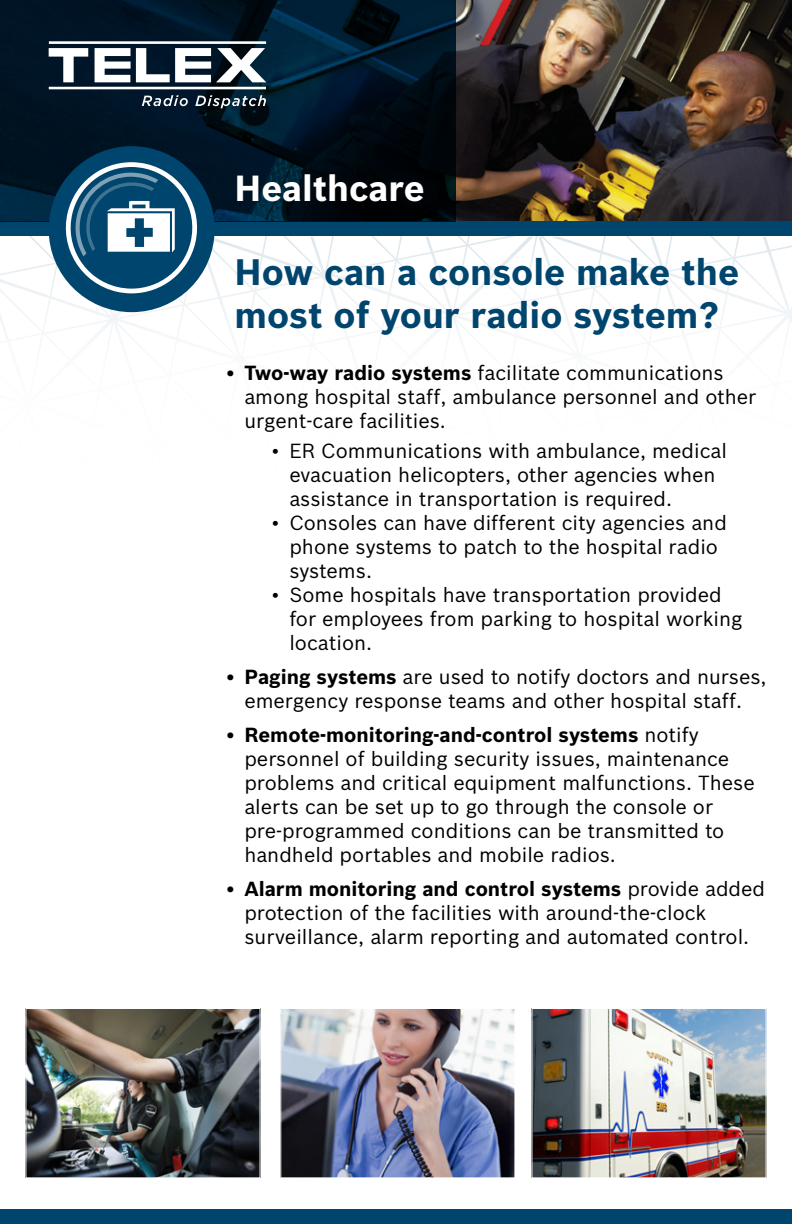
<style>
.page{position:relative;width:792px;height:1224px;background:#fff}
.page>*{position:absolute;margin:0;border:0;box-sizing:border-box;transform-origin:0 0}
.t1{font:700 36px/43.2px "Bosch Sans";color:#00456e}
.t2{font:700 35.6px "Bosch Sans";color:#fff}
.t3{font:20px/24px "Bosch Sans";color:#000}
.s1{font-weight:700}
</style>
<div class="page">
<img style="left:456px;top:0;width:336px;height:162px">
<div style="left:0;top:1210px;width:792px;height:14px;background:#00456e"></div>
<svg style="left:0;top:0;width:456px;height:162px;background:#001525"></svg>
<hr style="left:49px;top:41px;width:217px;height:3px;background:#fff">
<svg style="left:49px;top:48px;width:39px;height:34px"></svg>
<svg style="left:95px;top:48px;width:171px;height:34px"></svg>
<hr style="left:49px;top:87px;width:217px;height:2px;background:#fff">
<svg style="left:142px;top:95px;width:46px;height:11px"></svg>
<svg style="left:195px;top:95px;width:71px;height:13px"></svg>
<div style="left:49px;top:146px;width:166px;height:166px;background:#00456e;border-radius:50%"></div>
<svg style="left:0;top:162px;width:792px;height:171px"></svg>
<img style="left:27px;top:1010px;width:228px;height:166px">
<div style="left:25px;top:1008px;width:236px;height:170px;border:1px solid #fff"></div>
<div style="left:255px;top:983px;width:286px;height:221px;background:#fff"></div>
<img style="left:282px;top:1010px;width:224px;height:166px">
<div style="left:280px;top:1008px;width:235px;height:170px;border:1px solid #fff"></div>
<div style="left:506px;top:983px;width:286px;height:221px;background:#fff"></div>
<img style="left:533px;top:1010px;width:232px;height:166px">
<div style="left:531px;top:1008px;width:236px;height:170px;border:1px solid #fff"></div>
<h2 class="t2" style="left:235px;top:166px;width:192px">Healthcare</h2>
<h1 class="t1" style="left:235px;top:251px;width:506px">How can a console make the most of your radio system?</h1>
<p class="t3" style="left:244px;top:360px;width:514px;text-indent:-18px"><span class="s1">• Two-way radio systems</span> facilitate communications among hospital staff, ambulance personnel and other urgent-care facilities.</p>
<p class="t3" style="left:289px;top:438px;width:439px;text-indent:-18px">• ER Communications with ambulance, medical evacuation helicopters, other agencies when assistance in transportation is required.</p>
<p class="t3" style="left:289px;top:510px;width:439px;text-indent:-18px">• Consoles can have different city agencies and phone systems to patch to the hospital radio systems.</p>
<p class="t3" style="left:289px;top:582px;width:455px;text-indent:-18px">• Some hospitals have transportation provided for employees from parking to hospital working location.</p>
<p class="t3" style="left:226px;top:664px;width:542px;text-align:center"><span class="s1">• Paging systems</span> are used to notify doctors and nurses, emergency response teams and other hospital staff.</p>
<p class="t3" style="left:244px;top:722px;width:512px;text-indent:-18px"><span class="s1">• Remote-monitoring-and-control systems</span> notify personnel of building security issues, maintenance problems and critical equipment malfunctions. These alerts can be set up to go through the console or pre-programmed conditions can be transmitted to handheld portables and mobile radios.</p>
<p class="t3" style="left:244px;top:876px;width:522px;text-indent:-18px"><span class="s1">• Alarm monitoring and control systems</span> provide added protection of the facilities with around-the-clock surveillance, alarm reporting and automated control.</p>
</div>
